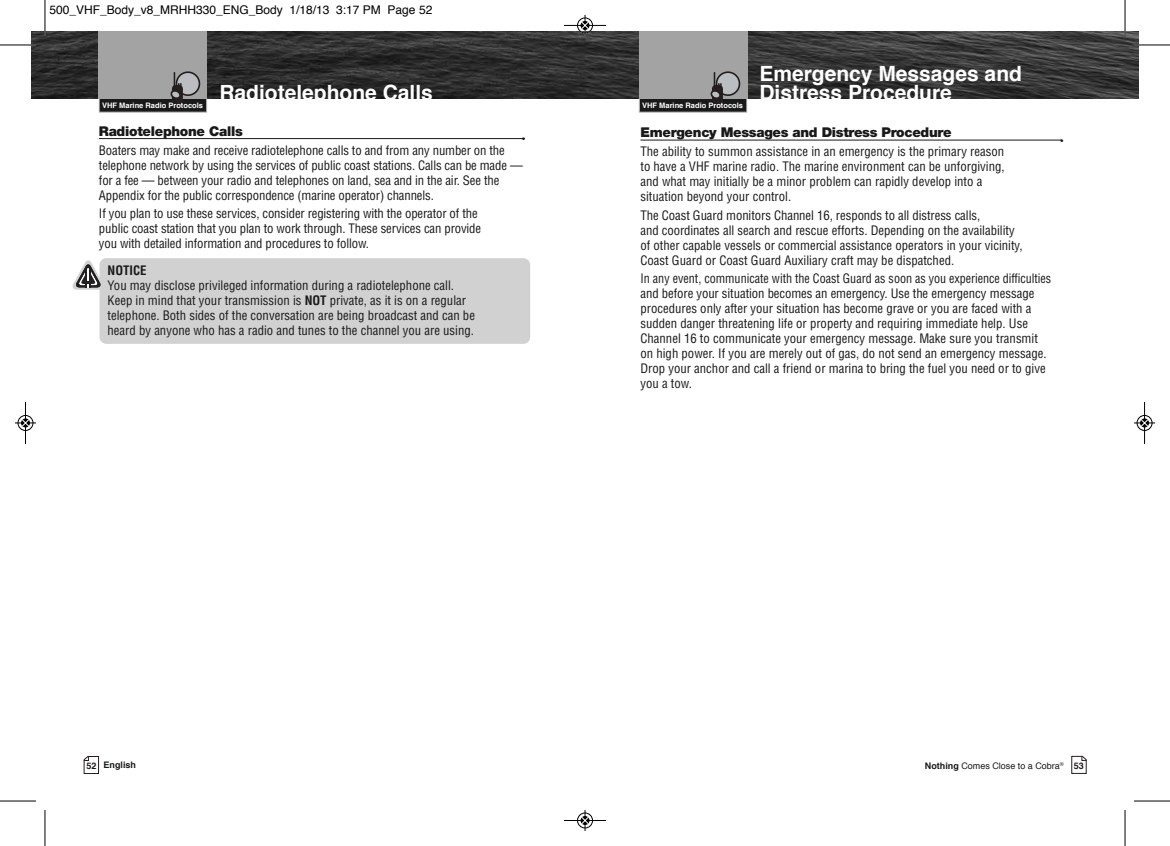
<style>
.page{position:relative;width:1170px;height:846px;background:#fff}
.page>*{position:absolute;margin:0;border:0;box-sizing:border-box;transform-origin:0 0}
.t1{font:700 21px/19.5px "Helvetica";color:#fff}
.t2{font:900 13.5px "Helvetica Neue";letter-spacing:-.02em;color:#191919}
.t3{font:condensed 12.75px/15px "Helvetica";color:#191919}
.t4{font:condensed 12.75px/15px "Helvetica";color:#191919;scale:.95 1}
.t5{font:700 condensed 12.75px "Helvetica";color:#191919}
.t6{font:12px "Helvetica";color:#000}
.t7{font:700 12px "Helvetica";color:#191919}
.t8{font:9px "Helvetica";color:#191919}
.t9{font:700 9px "Helvetica";color:#191919}
.t10{font:700 7.5px "Helvetica";color:#fff}
.t11{font:5.4px "Helvetica";color:#191919}
.s1{font-weight:700}
</style>
<div class="page">
<img style="left:31px;top:31px;width:554px;height:68px">
<div style="left:100px;top:258px;width:430px;height:86px;background:#d1d1d1;border-radius:7px"></div>
<svg style="left:72px;top:260px;width:30px;height:30px"></svg>
<svg style="left:585px;top:31px;width:553px;height:68px;background:#393939"></svg>
<svg style="left:1071px;top:756px;width:16px;height:18px"></svg>
<hr style="left:99px;top:138px;width:426px;height:1px;background:#191919">
<div style="left:640px;top:98px;width:106px;height:14px;background:#191919"></div>
<div style="left:639px;top:31px;width:108px;height:68px;background:#a3a3a3"></div>
<div style="left:716px;top:72px;width:23px;height:23px;background:#bcbdc0;border-radius:50%"></div>
<div style="left:716px;top:71px;width:24px;height:25px;border:2px solid #231f20;border-radius:50%"></div>
<div style="left:712px;top:85px;width:11px;height:18px;background:#231f20;border-radius:4px"></div>
<svg style="left:710px;top:72px;width:12px;height:26px"></svg>
<div style="left:100px;top:98px;width:106px;height:14px;background:#191919"></div>
<div style="left:99px;top:31px;width:108px;height:68px;background:#a3a3a3"></div>
<div style="left:176px;top:72px;width:23px;height:23px;background:#bcbdc0;border-radius:50%"></div>
<div style="left:176px;top:71px;width:24px;height:25px;border:2px solid #231f20;border-radius:50%"></div>
<div style="left:172px;top:85px;width:11px;height:18px;background:#231f20;border-radius:4px"></div>
<svg style="left:170px;top:72px;width:12px;height:26px"></svg>
<svg style="left:84px;top:756px;width:16px;height:18px"></svg>
<hr style="left:640px;top:140px;width:422px;height:1px;background:#191919">
<hr style="left:44px;top:0;width:1px;height:36px;background:#fff">
<hr style="left:0;top:44px;width:36px;height:1px;background:#fff">
<hr style="left:1124px;top:0;width:1px;height:36px;background:#fff">
<hr style="left:1134px;top:44px;width:36px;height:1px;background:#fff">
<hr style="left:45px;top:0;width:1px;height:36px;background:#000">
<hr style="left:0;top:45px;width:36px;height:1px;background:#000">
<hr style="left:1125px;top:0;width:1px;height:36px;background:#000">
<hr style="left:1134px;top:45px;width:36px;height:1px;background:#000">
<hr style="left:45px;top:810px;width:1px;height:36px;background:#000">
<hr style="left:0;top:801px;width:36px;height:1px;background:#000">
<hr style="left:1125px;top:810px;width:1px;height:36px;background:#000">
<hr style="left:1134px;top:801px;width:36px;height:1px;background:#000">
<div style="left:577px;top:17px;width:16px;height:16px;border:1px solid #fff;border-radius:50%"></div>
<hr style="left:564px;top:25px;width:42px;height:1px;background:#000">
<div style="left:577px;top:18px;width:16px;height:15px;border:1px solid #000;border-radius:50%"></div>
<svg style="left:581px;top:15px;width:8px;height:21px"></svg>
<div style="left:577px;top:812px;width:16px;height:16px;border:1px solid #fff;border-radius:50%"></div>
<hr style="left:564px;top:820px;width:42px;height:1px;background:#000">
<div style="left:577px;top:813px;width:16px;height:15px;border:1px solid #000;border-radius:50%"></div>
<svg style="left:581px;top:810px;width:8px;height:21px"></svg>
<div style="left:21px;top:418px;width:9px;height:10px;background:#9f9f9f;border-radius:50%"></div>
<hr style="left:25px;top:402px;width:1px;height:42px;background:#000">
<div style="left:18px;top:415px;width:15px;height:16px;border:1px solid #000;border-radius:50%"></div>
<svg style="left:15px;top:419px;width:21px;height:8px"></svg>
<hr style="left:1144px;top:402px;width:1px;height:42px;background:#000">
<div style="left:1137px;top:415px;width:15px;height:16px;border:1px solid #000;border-radius:50%"></div>
<svg style="left:1134px;top:419px;width:21px;height:8px"></svg>
<p class="t6" style="left:49px;top:4px;width:384px">500_VHF_Body_v8_MRHH330_ENG_Body 1/18/13 3:17 PM Page 52</p>
<h1 class="t1" style="left:219px;top:85px;width:215px">Radiotelephone Calls</h1>
<p class="t10" style="left:102px;top:102px;width:102px">VHF Marine Radio Protocols</p>
<p class="t10" style="left:642px;top:102px;width:102px">VHF Marine Radio Protocols</p>
<h1 class="t1" style="left:759px;top:65px;width:264px">Emergency Messages and<br>Distress Procedure</h1>
<p class="t2" style="left:99px;top:126px;width:145px">Radiotelephone Calls</p>
<p class="t7" style="left:522px;top:134px;width:6px">•</p>
<p class="t3" style="left:99px;top:143px;width:425px">Boaters may make and receive radiotelephone calls to and from any number on the telephone network by using the services of public coast stations. Calls can be made — for a fee — between your radio and telephones on land, sea and in the air. See the Appendix for the public correspondence (marine operator) channels.</p>
<p class="t3" style="left:99px;top:206px;width:384px">If you plan to use these services, consider registering with the operator of the public coast station that you plan to work through. These services can provide you with detailed information and procedures to follow.</p>
<p class="t5" style="left:108px;top:263px;width:40px">NOTICE</p>
<p class="t3" style="left:108px;top:278px;width:369px">You may disclose privileged information during a radiotelephone call.<br>Keep in mind that your transmission is <span class="s1">NOT</span> private, as it is on a regular telephone. Both sides of the conversation are being broadcast and can be heard by anyone who has a radio and tunes to the channel you are using.</p>
<p class="t2" style="left:640px;top:127px;width:313px">Emergency Messages and Distress Procedure</p>
<p class="t3" style="left:640px;top:145px;width:366px">The ability to summon assistance in an emergency is the primary reason to have a VHF marine radio. The marine environment can be unforgiving, and what may initially be a minor problem can rapidly develop into a situation beyond your control.</p>
<p class="t3" style="left:640px;top:208px;width:384px">The Coast Guard monitors Channel 16, responds to all distress calls,<br>and coordinates all search and rescue efforts. Depending on the availability of other capable vessels or commercial assistance operators in your vicinity, Coast Guard or Coast Guard Auxiliary craft may be dispatched.</p>
<p class="t4" style="left:640px;top:271px;width:434px">In any event, communicate with the Coast Guard as soon as you experience difficulties and before your situation becomes an emergency. Use the emergency message procedures only after your situation has become grave or you are faced with a sudden danger threatening life or property and requiring immediate help. Use Channel 16 to communicate your emergency message. Make sure you transmit on high power. If you are merely out of gas, do not send an emergency message.<br>Drop your anchor and call a friend or marina to bring the fuel you need or to give you a tow.</p>
<p class="t7" style="left:1060px;top:135px;width:6px">•</p>
<p class="t9" style="left:86px;top:761px;width:51px">52 English</p>
<p class="t8" style="left:925px;top:762px;width:137px"><span class="s1">Nothing</span> Comes Close to a Cobra</p>
<p class="t9" style="left:1074px;top:762px;width:12px">53</p>
<p class="t11" style="left:1060px;top:762px;width:5px">®</p>
</div>
